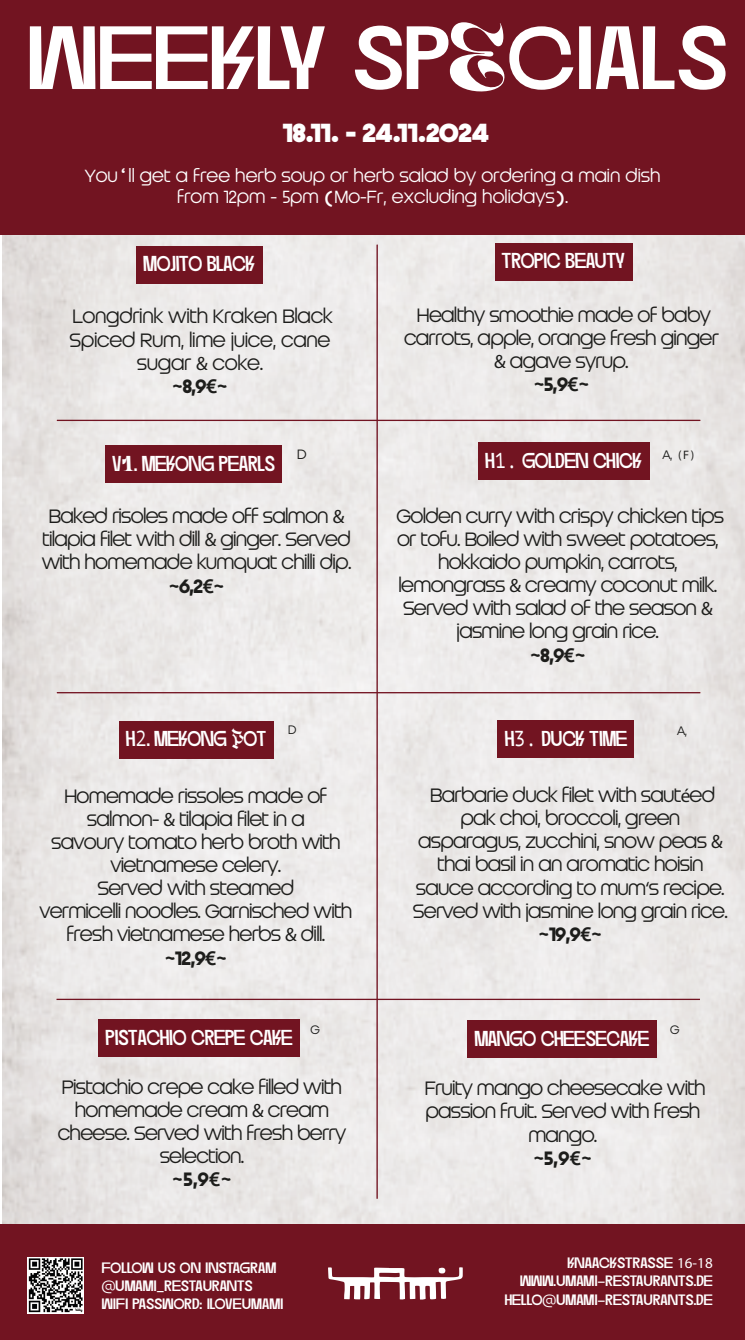
<style>
.page{position:relative;width:745px;height:1340px;background:#fff}
.page>*{position:absolute;margin:0;border:0;box-sizing:border-box;transform-origin:0 0}
.t1{font:89.42px "Dirtyline 36 Daysoftype 2022";color:#fff;scale:1.06 1}
.t2{font:900 26.07px "Franci ATRIAL";color:#fff}
.t3{font:21.53px "Dirtyline 36 Daysoftype 2022";color:#fff;scale:.89 1}
.t4{font:21.53px "Dirtyline 36 Daysoftype 2022";color:#fff;scale:.9 1}
.t5{font:19.25px/23.1px "Franci ATRIAL";letter-spacing:-.04em;color:#1d1d1b;text-align:center}
.t6{font:19.25px/23.1px "Franci ATRIAL";letter-spacing:-.02em;color:#1d1d1b;text-align:center}
.t7{font:700 19.25px "PT Mono";color:#1d1d1b}
.t8{font:17.5px/21px "Franci ATRIAL";color:#fff;text-align:center}
.t9{font:15.05px/18px "Dirtyline 36 Daysoftype 2022";color:#fff}
.t10{font:13.47px "Franci ATRIAL";color:#1d1d1b;scale:1.04 1}
.t11{font:12.25px "Franci ATRIAL";color:#1d1d1b}
.t12{font:12.25px "Myriad Pro";color:#1d1d1b}
.s1{font-family:"PT Mono";font-weight:700}
.s2{font-family:"Myriad Pro"}
.s3{font-family:"Franci ATRIAL"}
.s4{font-family:"PT Mono"}
.s5{font-weight:700}
</style>
<div class="page">
<img style="left:2px;top:234px;width:742px;height:990px">
<div style="left:136px;top:246px;width:126px;height:37px;background:#721421"></div>
<div style="left:494px;top:243px;width:138px;height:38px;background:#721421"></div>
<div style="left:105px;top:445px;width:177px;height:38px;background:#721421"></div>
<div style="left:477px;top:442px;width:171px;height:38px;background:#721421"></div>
<div style="left:119px;top:721px;width:154px;height:37px;background:#721421"></div>
<div style="left:497px;top:720px;width:137px;height:38px;background:#721421"></div>
<div style="left:98px;top:1019px;width:201px;height:38px;background:#721421"></div>
<div style="left:467px;top:1020px;width:188px;height:38px;background:#721421"></div>
<hr style="left:376px;top:245px;width:1px;height:953px;background:#721422">
<hr style="left:57px;top:998px;width:642px;height:2px;background:#721422">
<hr style="left:57px;top:692px;width:642px;height:1px;background:#721422">
<hr style="left:57px;top:420px;width:643px;height:1px;background:#721422">
<div style="left:0;top:0;width:744px;height:234px;background:#721421"></div>
<div style="left:0;top:1224px;width:744px;height:115px;background:#721421"></div>
<img style="left:27px;top:1257px;width:56px;height:56px">
<svg style="left:328px;top:1267px;width:134px;height:32px"></svg>
<h1 class="t1" style="left:28px;top:5px;width:662px">weekly spEcials</h1>
<h2 class="t2" style="left:282px;top:120px;width:208px">18.11. - 24.11.2024</h2>
<p class="t8" style="left:85px;top:166px;width:577px">You<span class="s1">‘</span>ll get a free herb soup or herb salad by ordering a main dish from 12pm - 5pm <span class="s1">(</span>Mo-Fr, excluding holidays<span class="s1">)</span>.</p>
<p class="t3" style="left:143px;top:251px;width:128px">mojito black</p>
<p class="t3" style="left:502px;top:248px;width:141px">tropic beauty</p>
<p class="t6" style="left:70px;top:306px;width:265px">Longdrink with Kraken Black<br>Spiced Rum, lime juice, cane sugar <span class="s2">&amp;</span> coke.</p>
<p class="t7" style="left:172px;top:374px;width:58px">~<span class="s3">8,9</span>€~</p>
<p class="t5" style="left:404px;top:304px;width:316px">Healthy smoothie made of baby carrots, apple, orange fresh ginger <span class="s2">&amp;</span> agave syrup.</p>
<p class="t7" style="left:533px;top:373px;width:58px">~<span class="s3">5,9</span>€~</p>
<p class="t10" style="left:297px;top:448px;width:11px">D</p>
<p class="t12" style="left:662px;top:447px;width:33px"><span class="s3">A,</span> ( F )</p>
<p class="t3" style="left:113px;top:450px;width:185px">v1. mekong pearls</p>
<p class="t4" style="left:485px;top:447px;width:176px">h<span class="s4">1.</span> golden chick</p>
<p class="t5" style="left:42px;top:506px;width:311px">Baked risoles made off salmon <span class="s2">&amp; </span>tilapia filet with dill <span class="s2">&amp;</span> ginger. Served with homemade kumquat chilli dip.</p>
<p class="t7" style="left:168px;top:574px;width:58px">~<span class="s3">6,2</span>€~</p>
<p class="t5" style="left:396px;top:505px;width:329px">Golden curry with crispy chicken tips or tofu. Boiled with sweet potatoes, hokkaido pumpkin, carrots, lemongrass <span class="s2">&amp;</span> creamy coconut milk.<br>Served with salad of the season <span class="s2">&amp; </span>jasmine long grain rice.</p>
<p class="t7" style="left:529px;top:643px;width:58px">~<span class="s3">8,9</span>€~</p>
<p class="t11" style="left:288px;top:724px;width:10px">D</p>
<p class="t11" style="left:676px;top:724px;width:11px">A,</p>
<p class="t3" style="left:126px;top:726px;width:160px">h<span class="s4">2</span>. mekong Pot</p>
<p class="t3" style="left:505px;top:725px;width:140px">h<span class="s4">3.</span> duck time</p>
<p class="t5" style="left:39px;top:785px;width:314px">Homemade rissoles made of salmon- <span class="s2">&amp;</span> tilapia filet in a<br>savoury tomato herb broth with vietnamese celery.<br>Served with steamed<br>vermicelli noodles. Garnisched with fresh vietnamese herbs <span class="s2">&amp;</span> dill. <span class="s1">~</span><span class="s5">12,9</span><span class="s1">€~</span></p>
<p class="t5" style="left:412px;top:784px;width:316px">Barbarie duck filet with saut<span class="s2">é</span>ed pak choi, broccoli, green asparagus, zucchini, snow peas <span class="s2">&amp; </span>thai basil in an aromatic hoisin sauce according to mum<span class="s2">‘</span>s recipe.<br>Served with jasmine long grain rice. <span class="s1">~</span><span class="s5">19,9</span><span class="s1">€~</span></p>
<p class="t11" style="left:310px;top:1024px;width:11px">G</p>
<p class="t11" style="left:669px;top:1024px;width:11px">G</p>
<p class="t3" style="left:106px;top:1024px;width:212px">pistachio crepe cake</p>
<p class="t3" style="left:474px;top:1025px;width:198px">mango cheesecake</p>
<p class="t5" style="left:58px;top:1076px;width:289px">Pistachio crepe cake filled with homemade cream <span class="s2">&amp;</span> cream cheese. Served with fresh berry selection.</p>
<p class="t7" style="left:172px;top:1167px;width:61px">~<span class="s3">5,9</span>€~</p>
<p class="t9" style="left:102px;top:1258px;width:183px">follow us on instagram @umami_restaurants<br>wifi password: iloveumami</p>
<p class="t5" style="left:424px;top:1078px;width:282px">Fruity mango cheesecake with passion fruit. Served with fresh mango.</p>
<p class="t7" style="left:533px;top:1146px;width:61px">~<span class="s3">5,9</span>€~</p>
<p class="t9" style="left:567px;top:1254px;width:107px">knaackstrasse</p>
<p class="t9" style="left:519px;top:1272px;width:194px">www.umami-restaurants.de</p>
<p class="t9" style="left:504px;top:1290px;width:209px">hello@umami-restaurants.de</p>
</div>
